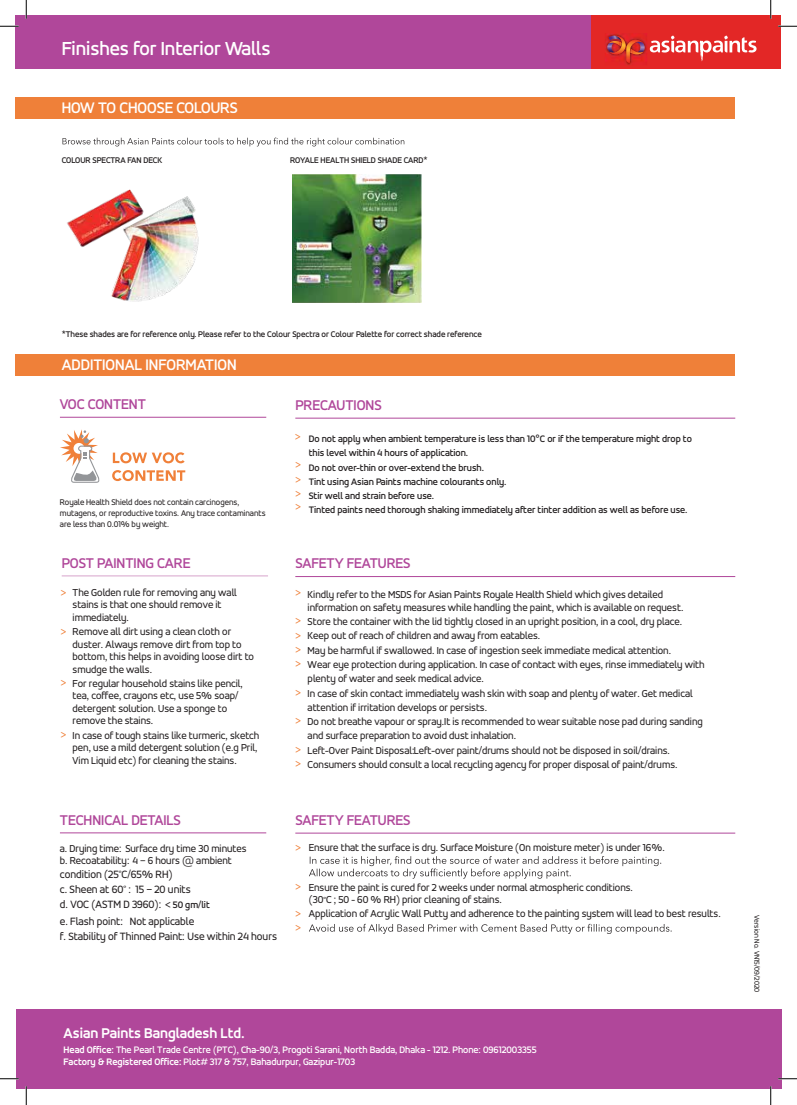
<style>
.page{position:relative;width:797px;height:1105px;background:#fff}
.page>*{position:absolute;margin:0;border:0;box-sizing:border-box;transform-origin:0 0}
.t1{font:500 20px "Accord Alt";color:#fff}
.t2{font:500 16.25px "Accord Alt";color:#fff}
.t3{font:500 15px "Accord Alt";color:#b0479a}
.t4{font:700 15px "Accord Alt";color:#fff}
.t5{font:11.25px/14.8px "Accord Alt";color:#231f20}
.t6{font:10.75px/12.5px "Accord Alt";color:#231f20}
.t7{font:500 10px/14.2px "Accord Alt";color:#231f20}
.t8{font:500 10px/12.5px "Accord Alt";color:#fff}
.t9{font:500 10px/13.8px "Accord Alt";color:#ef8039}
.t10{font:500 8.75px "Accord Alt";color:#231f20}
.t11{font:8.75px/11.1px "Accord Alt";color:#231f20}
.t12{font:7.5px "Accord Alt";color:#231f20}
.s1{font-weight:500;font-size:10px}
.s2{font-weight:700}
</style>
<div class="page">
<div style="left:16px;top:16px;width:765px;height:53px;background:#b0479a"></div>
<div style="left:591px;top:16px;width:190px;height:53px;background:#e32726"></div>
<img style="left:605px;top:33px;width:42px;height:32px">
<svg style="left:607px;top:36px;width:149px;height:25px"></svg>
<img style="left:609px;top:36px;width:16px;height:18px">
<img style="left:626px;top:40px;width:16px;height:23px">
<div style="left:16px;top:1009px;width:765px;height:80px;background:#b0479a"></div>
<div style="left:16px;top:354px;width:719px;height:21px;background:#ef8039"></div>
<svg style="left:63px;top:138px;width:341px;height:8px"></svg>
<img style="left:67px;top:189px;width:132px;height:113px">
<hr style="left:60px;top:833px;width:206px;height:1px;background:#b0479a">
<hr style="left:295px;top:418px;width:440px;height:1px;background:#b0479a">
<hr style="left:295px;top:576px;width:440px;height:1px;background:#b0479a">
<div style="left:16px;top:97px;width:719px;height:21px;background:#ef8039"></div>
<hr style="left:60px;top:417px;width:206px;height:1px;background:#b0479a">
<svg style="left:113px;top:452px;width:72px;height:11px"></svg>
<svg style="left:112px;top:470px;width:73px;height:11px"></svg>
<svg style="left:60px;top:429px;width:40px;height:54px"></svg>
<hr style="left:295px;top:833px;width:440px;height:1px;background:#b0479a">
<svg style="left:309px;top:856px;width:352px;height:23px"></svg>
<svg style="left:309px;top:924px;width:362px;height:10px"></svg>
<hr style="left:62px;top:576px;width:206px;height:1px;background:#d7a3cb">
<svg style="left:0;top:25px;width:19px;height:2px"></svg>
<svg style="left:778px;top:25px;width:19px;height:2px"></svg>
<svg style="left:0;top:1078px;width:19px;height:1px"></svg>
<svg style="left:778px;top:1078px;width:19px;height:1px"></svg>
<svg style="left:25px;top:0;width:2px;height:19px"></svg>
<svg style="left:25px;top:1086px;width:2px;height:19px"></svg>
<svg style="left:770px;top:0;width:1px;height:19px"></svg>
<svg style="left:770px;top:1086px;width:1px;height:19px"></svg>
<img style="left:292px;top:174px;width:129px;height:128px">
<h1 class="t1" style="left:62px;top:37px;width:210px">Finishes for Interior Walls</h1>
<h2 class="t2" style="left:62px;top:98px;width:177px">HOW TO CHOOSE COLOURS</h2>
<p class="t10" style="left:62px;top:156px;width:102px">COLOUR SPECTRA FAN DECK</p>
<p class="t10" style="left:290px;top:156px;width:139px">ROYALE HEALTH SHIELD SHADE CARD*</p>
<p class="t10" style="left:62px;top:329px;width:422px">*These shades are for reference only. Please refer to the Colour Spectra or Colour Palette for correct shade reference</p>
<h2 class="t2" style="left:62px;top:355px;width:176px">ADDITIONAL INFORMATION</h2>
<h3 class="t3" style="left:60px;top:395px;width:87px">VOC CONTENT</h3>
<p class="t11" style="left:60px;top:497px;width:207px">Royale Health Shield does not contain carcinogens, mutagens, or reproductive toxins. Any trace contaminants are less than 0.01% by weight.</p>
<h3 class="t3" style="left:62px;top:554px;width:130px">POST PAINTING CARE</h3>
<p class="t6" style="left:73px;top:586px;width:166px">The Golden rule for removing any wall stains is that one should remove it immediately.</p>
<p class="t6" style="left:73px;top:625px;width:183px">Remove all dirt using a clean cloth or duster. Always remove dirt from top to bottom, this helps in avoiding loose dirt to smudge the walls.</p>
<p class="t6" style="left:73px;top:677px;width:172px">For regular household stains like pencil, tea, coffee, crayons etc, use 5% soap/ detergent solution. Use a sponge to remove the stains.</p>
<p class="t6" style="left:73px;top:729px;width:188px">In case of tough stains like turmeric, sketch pen, use a mild detergent solution (e.g Pril,<br>Vim Liquid etc) for cleaning the stains.</p>
<p class="t9" style="left:61px;top:586px;width:7px">&gt;</p>
<p class="t9" style="left:61px;top:625px;width:7px">&gt;</p>
<p class="t9" style="left:61px;top:676px;width:7px">&gt;</p>
<p class="t9" style="left:61px;top:728px;width:7px">&gt;</p>
<h3 class="t3" style="left:60px;top:811px;width:122px">TECHNICAL DETAILS</h3>
<p class="t6" style="left:60px;top:842px;width:188px">a. Drying time: Surface dry time 30 minutes b. Recoatability: 4 – 6 hours @ ambient</p>
<p class="t5" style="left:60px;top:867px;width:151px">condition (25<sup>º</sup>C/65% RH)<br>c. Sheen at 60<sup>º</sup> : 15 – 20 units<br>d. VOC (ASTM D 3960): <span class="s1">&lt; 50 gm/lit</span></p>
<p class="t5" style="left:60px;top:914px;width:218px">e. Flash point: Not applicable<br>f. Stability of Thinned Paint: Use within 24 hours</p>
<h3 class="t3" style="left:295px;top:396px;width:88px">PRECAUTIONS</h3>
<p class="t7" style="left:309px;top:432px;width:384px">Do not apply when ambient temperature is less than 10°C or if the temperature might drop to this level within 4 hours of application.<br>Do not over-thin or over-extend the brush.<br>Tint using Asian Paints machine colourants only.<br>Stir well and strain before use.<br>Tinted paints need thorough shaking immediately after tinter addition as well as before use.</p>
<p class="t9" style="left:295px;top:430px;width:7px">&gt;</p>
<p class="t9" style="left:295px;top:457px;width:7px;line-height:15px">&gt; &gt;</p>
<p class="t9" style="left:295px;top:500px;width:7px">&gt;</p>
<p class="t9" style="left:295px;top:487px;width:7px">&gt;</p>
<h3 class="t3" style="left:295px;top:555px;width:117px">SAFETY FEATURES</h3>
<p class="t6" style="left:308px;top:589px;width:377px">Kindly refer to the MSDS for Asian Paints Royale Health Shield which gives detailed information on safety measures while handling the paint, which is available on request.</p>
<p class="t6" style="left:308px;top:614px;width:398px;line-height:14.2px">Store the container with the lid tightly closed in an upright position, in a cool, dry place.<br>Keep out of reach of children and away from eatables.<br>May be harmful if swallowed. In case of ingestion seek immediate medical attention.<br>Wear eye protection during application. In case of contact with eyes, rinse immediately with plenty of water and seek medical advice.<br>In case of skin contact immediately wash skin with soap and plenty of water. Get medical attention if irritation develops or persists.<br>Do not breathe vapour or spray.It is recommended to wear suitable nose pad during sanding and surface preparation to avoid dust inhalation.<br>Left-Over Paint Disposal: Left-over paint/drums should not be disposed in soil/drains.<br>Consumers should consult a local recycling agency for proper disposal of paint/drums.</p>
<p class="t9" style="left:295px;top:585px;width:7px">&gt;</p>
<p class="t9" style="left:295px;top:629px;width:7px;text-align:justify">&gt; &gt; &gt;</p>
<p class="t9" style="left:295px;top:614px;width:7px">&gt;</p>
<p class="t9" style="left:295px;top:685px;width:7px">&gt;</p>
<p class="t9" style="left:295px;top:714px;width:7px">&gt;</p>
<p class="t9" style="left:295px;top:743px;width:7px">&gt; &gt;</p>
<h3 class="t3" style="left:295px;top:811px;width:117px">SAFETY FEATURES</h3>
<p class="t6" style="left:309px;top:841px;width:357px">Ensure that the surface is dry. Surface Moisture (On moisture meter) is under 16%.</p>
<p class="t6" style="left:309px;top:881px;width:325px">Ensure the paint is cured for 2 weeks under normal atmospheric conditions. (30<sup>º</sup>C ; 50 - 60 % RH) prior cleaning of stains.</p>
<p class="t6" style="left:309px;top:907px;width:413px">Application of Acrylic Wall Putty and adherence to the painting system will lead to best results.</p>
<p class="t9" style="left:295px;top:841px;width:7px">&gt;</p>
<p class="t9" style="left:295px;top:880px;width:7px">&gt;</p>
<p class="t9" style="left:295px;top:906px;width:7px">&gt;</p>
<p class="t9" style="left:295px;top:920px;width:7px">&gt;</p>
<p class="t12" style="left:761px;top:915px;width:79px;rotate:90deg">Version No. VN15/09/2020</p>
<h3 class="t4" style="left:64px;top:1024px;width:183px">Asian Paints Bangladesh Ltd.</h3>
<p class="t8" style="left:64px;top:1043px;width:474px"><span class="s2">Head Office:</span> The Pearl Trade Centre (PTC), Cha-90/3, Progoti Sarani, North Badda, Dhaka - 1212. Phone: 09612003355<br><span class="s2">Factory &amp; Registered Office:</span> Plot# 317 &amp; 757, Bahadurpur, Gazipur-1703</p>
</div>
